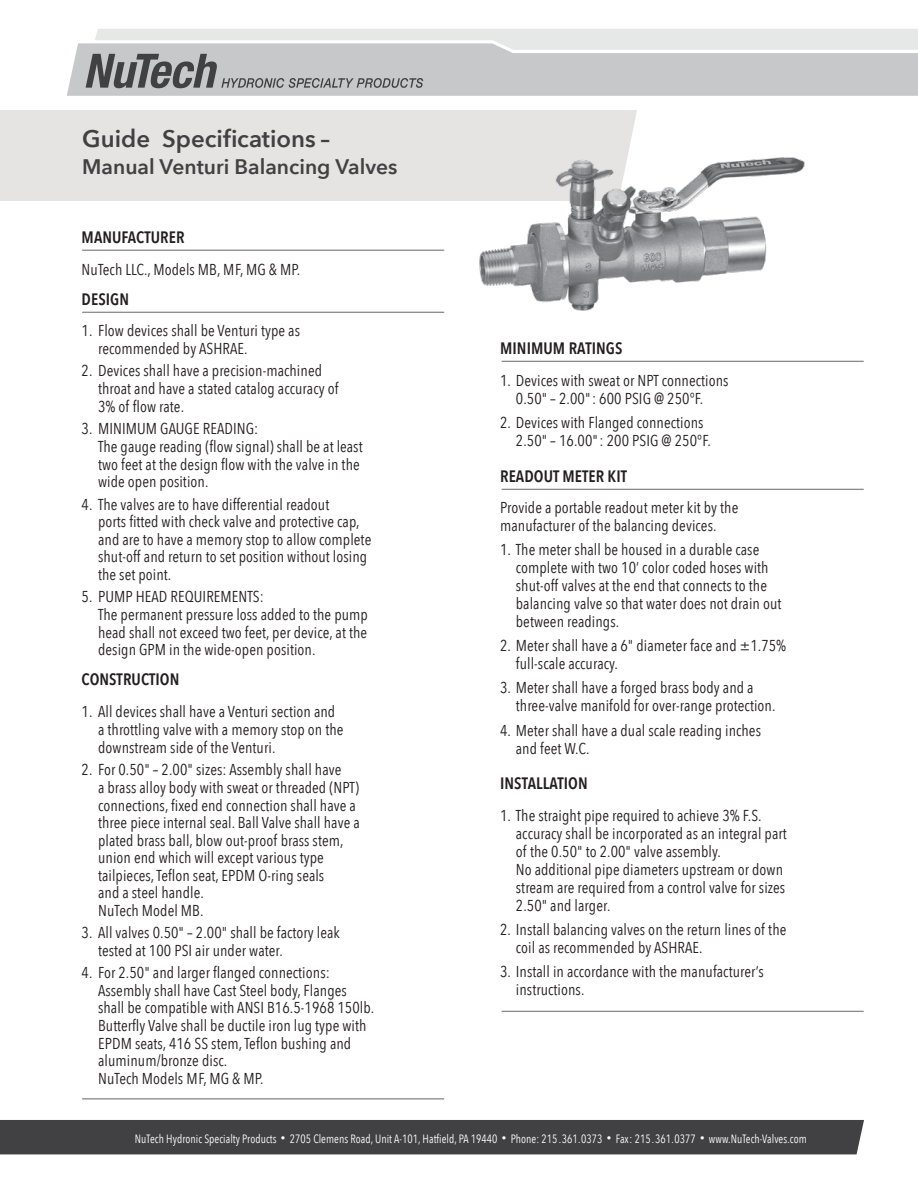
<style>
.page{position:relative;width:918px;height:1188px;background:#fff}
.page>*{position:absolute;margin:0;border:0;box-sizing:border-box;transform-origin:0 0}
.t1{font:600 24px "Avenir Next";color:#414042}
.t2{font:600 21px "Avenir Next";color:#414042}
.t3{font:600 16.5px "Avenir Next Condensed";letter-spacing:.005em;color:#231f20}
.t4{font:15.75px/17.5px "Avenir Next Condensed";letter-spacing:.005em;color:#231f20}
.t5{font:12px "Avenir Next Condensed";letter-spacing:.005em;color:#fff;scale:.94 1}
.s1{font-size:9px}
</style>
<div class="page">
<div style="left:0;top:110px;width:637px;height:91px;background:#e5e4e2"></div>
<svg style="left:67px;top:43px;width:851px;height:53px;background:#cacbcc"></svg>
<svg style="left:86px;top:29px;width:832px;height:59px;background:#cacbcc"></svg>
<div style="left:0;top:1120px;width:864px;height:34px;background:#414042"></div>
<hr style="left:82px;top:250px;width:362px;height:1px;background:#7f7c7c">
<hr style="left:82px;top:312px;width:362px;height:1px;background:#7f7c7c">
<hr style="left:82px;top:1098px;width:362px;height:1px;background:#7f7c7c">
<hr style="left:502px;top:361px;width:362px;height:1px;background:#7f7c7c">
<hr style="left:502px;top:489px;width:362px;height:1px;background:#7f7c7c">
<hr style="left:502px;top:1011px;width:362px;height:1px;background:#7f7c7c">
<img style="left:466px;top:143px;width:339px;height:168px">
<h1 class="t1" style="left:82px;top:118px;width:249px">Guide Specifications –</h1>
<h2 class="t2" style="left:82px;top:149px;width:317px">Manual Venturi Balancing Valves</h2>
<p class="t3" style="left:82px;top:223px;width:104px">MANUFACTURER</p>
<p class="t4" style="left:82px;top:260px;width:220px">NuTech LLC., Models MB, MF, MG &amp; MP.</p>
<p class="t3" style="left:82px;top:285px;width:49px">DESIGN</p>
<p class="t4" style="left:98px;top:321px;width:203px;text-indent:-16px">1. Flow devices shall be Venturi type as recommended by ASHRAE.</p>
<p class="t4" style="left:98px;top:361px;width:242px;text-indent:-16px">2. Devices shall have a precision-machined throat and have a stated catalog accuracy of<br>3% of flow rate.</p>
<p class="t4" style="left:98px;top:419px;width:266px;text-indent:-16px">3. MINIMUM GAUGE READING:<br>The gauge reading (flow signal) shall be at least two feet at the design flow with the valve in the wide open position.</p>
<p class="t4" style="left:98px;top:495px;width:275px;text-indent:-16px">4. The valves are to have differential readout<br>ports fitted with check valve and protective cap, and are to have a memory stop to allow complete shut-off and return to set position without losing the set point.</p>
<p class="t4" style="left:98px;top:587px;width:271px;text-indent:-16px">5. PUMP HEAD REQUIREMENTS:<br>The permanent pressure loss added to the pump head shall not exceed two feet, per device, at the design GPM in the wide-open position.</p>
<p class="t3" style="left:82px;top:665px;width:99px">CONSTRUCTION</p>
<p class="t4" style="left:98px;top:702px;width:247px;line-height:18px;text-indent:-16px">1. All devices shall have a Venturi section and a throttling valve with a memory stop on the downstream side of the Venturi.</p>
<p class="t4" style="left:98px;top:760px;width:263px;text-indent:-16px">2. For 0.50" – 2.00" sizes: Assembly shall have<br>a brass alloy body with sweat or threaded (NPT) connections, fixed end connection shall have a three piece internal seal. Ball Valve shall have a plated brass ball, blow out-proof brass stem, union end which will except various type tailpieces, Teflon seat, EPDM O-ring seals<br>and a steel handle.<br>NuTech Model MB.</p>
<p class="t4" style="left:98px;top:923px;width:243px;text-indent:-16px">3. All valves 0.50" – 2.00" shall be factory leak tested at 100 PSI air under water.</p>
<p class="t4" style="left:98px;top:963px;width:277px;text-indent:-16px">4. For 2.50" and larger flanged connections:<br>Assembly shall have Cast Steel body, Flanges shall be compatible with ANSI B16.5-1968 150lb.<br>Butterfly Valve shall be ductile iron lug type with EPDM seats, 416 SS stem, Teflon bushing and aluminum/bronze disc.<br>NuTech Models MF, MG &amp; MP.</p>
<p class="t3" style="left:500px;top:334px;width:124px">MINIMUM RATINGS</p>
<p class="t4" style="left:500px;top:371px;width:230px;line-height:18px;text-align:center">1. Devices with sweat or NPT connections<br>0.50" – 2.00": 600 PSIG @ 250°F.</p>
<p class="t4" style="left:516px;top:413px;width:196px;line-height:18px;text-indent:-16px">2. Devices with Flanged connections<br>2.50" – 16.00": 200 PSIG @ 250°F.</p>
<p class="t3" style="left:500px;top:462px;width:128px">READOUT METER KIT</p>
<p class="t4" style="left:500px;top:498px;width:240px;line-height:18px">Provide a portable readout meter kit by the manufacturer of the balancing devices.</p>
<p class="t4" style="left:516px;top:540px;width:267px;line-height:18px;text-indent:-16px">1. The meter shall be housed in a durable case complete with two 10’ color coded hoses with shut-off valves at the end that connects to the balancing valve so that water does not drain out between readings.</p>
<p class="t4" style="left:516px;top:636px;width:272px;line-height:18px;text-indent:-16px">2. Meter shall have a 6" diameter face and ±1.75% full-scale accuracy.</p>
<p class="t4" style="left:516px;top:678px;width:261px;line-height:18px;text-indent:-16px">3. Meter shall have a forged brass body and a three-valve manifold for over-range protection.</p>
<p class="t4" style="left:516px;top:720px;width:247px;line-height:18px;text-indent:-16px">4. Meter shall have a dual scale reading inches and feet W.C.</p>
<p class="t3" style="left:500px;top:769px;width:89px">INSTALLATION</p>
<p class="t4" style="left:516px;top:806px;width:272px;line-height:18px;text-indent:-16px">1. The straight pipe required to achieve 3% F.S. accuracy shall be incorporated as an integral part of the 0.50" to 2.00" valve assembly.<br>No additional pipe diameters upstream or down stream are required from a control valve for sizes 2.50" and larger.</p>
<p class="t4" style="left:516px;top:920px;width:272px;line-height:18px;text-indent:-16px">2. Install balancing valves on the return lines of the coil as recommended by ASHRAE.</p>
<p class="t4" style="left:516px;top:962px;width:249px;line-height:18px;text-indent:-16px">3. Install in accordance with the manufacturer’s instructions.</p>
<p class="t5" style="left:135px;top:1128px;width:716px">NuTech Hydronic Specialty Products <span class="s1">•</span> 2705 Clemens Road, Unit A-101, Hatfield, PA 19440 <span class="s1">•</span> Phone: 215.361.0373 <span class="s1">•</span> Fax: 215.361.0377 <span class="s1">•</span> www.NuTech-Valves.com</p>
</div>
